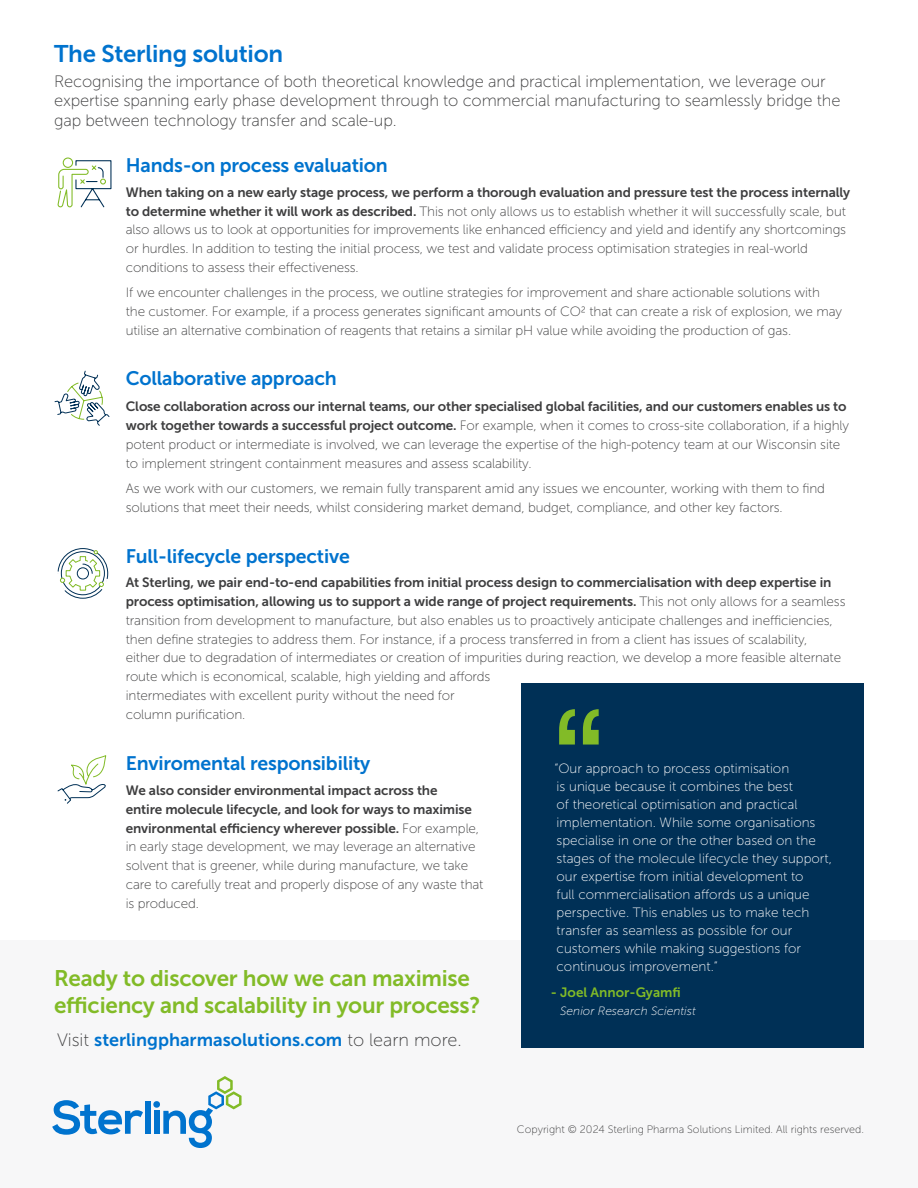
<style>
.page{position:relative;width:918px;height:1188px;background:#fff}
.page>*{position:absolute;margin:0;border:0;box-sizing:border-box;transform-origin:0 0}
.Paragraph_Style_1{font:24px "Museo Sans 700";letter-spacing:-.01em;color:#0073ce}
.Paragraph_Style_4{font:22.5px/27px "Museo Sans 700";letter-spacing:-.01em;color:#82bb27}
.Paragraph_Style_1-2{font:19.5px "Museo Sans 700";letter-spacing:-.01em;color:#0073ce}
.Paragraph_Style_5{font:18px "Museo Sans 700";color:#0073ce}
.Paragraph_Style_2{font:16.5px/19.5px "Museo Sans 100";letter-spacing:-.01em;color:#3e3e3f}
.Paragraph_Style_2-2{font:13.5px/18.8px "Museo Sans 100";letter-spacing:-.01em;color:#3e3e3f}
.Paragraph_Style_3{font:13.5px/18px "Museo Sans 100";color:#fff}
.t1{font:13.5px "Museo Sans 700";color:#82bb27}
.t2{font:italic 12px "Museo Sans 100";color:#fff}
.t3{font:10.8px "Museo Sans 100";color:#3e3e3f}
.s1{font-family:"Museo Sans 700"}
.s2{font-family:"Museo Sans 100";color:#3e3e3f}
</style>
<div class="page">
<svg style="left:54px;top:370px;width:56px;height:56px"></svg>
<div style="left:0;top:941px;width:918px;height:247px;background:#f7f7f8"></div>
<div style="left:522px;top:683px;width:342px;height:365px;background:#003056"></div>
<svg style="left:559px;top:709px;width:40px;height:36px"></svg>
<svg style="left:52px;top:1100px;width:91px;height:35px"></svg>
<div style="left:145px;top:1101px;width:6px;height:33px;background:#0073ce"></div>
<svg style="left:153px;top:1076px;width:89px;height:72px"></svg>
<svg style="left:57px;top:548px;width:52px;height:51px"></svg>
<svg style="left:57px;top:157px;width:55px;height:51px"></svg>
<svg style="left:57px;top:755px;width:50px;height:49px"></svg>
<p class="Paragraph_Style_1" style="left:54px;top:40px;width:231px">The Sterling solution</p>
<p class="Paragraph_Style_2" style="left:54px;top:71px;width:788px">Recognising the importance of both theoretical knowledge and practical implementation, we leverage our expertise spanning early phase development through to commercial manufacturing to seamlessly bridge the gap between technology transfer and scale-up.</p>
<p class="Paragraph_Style_1-2" style="left:126px;top:155px;width:264px">Hands-on process evaluation</p>
<p class="Paragraph_Style_2-2" style="left:126px;top:183px;width:726px"><span class="s1">When taking on a new early stage process, we perform a thorough evaluation and pressure test the process internally to determine whether it will work as described.</span> This not only allows us to establish whether it will successfully scale, but also allows us to look at opportunities for improvements like enhanced efficiency and yield and identify any shortcomings or hurdles. In addition to testing the initial process, we test and validate process optimisation strategies in real-world conditions to assess their effectiveness.</p>
<p class="Paragraph_Style_2-2" style="left:126px;top:283px;width:718px">If we encounter challenges in the process, we outline strategies for improvement and share actionable solutions with the customer. For example, if a process generates significant amounts of CO2 that can create a risk of explosion, we may utilise an alternative combination of reagents that retains a similar pH value while avoiding the production of gas.</p>
<p class="Paragraph_Style_1-2" style="left:126px;top:368px;width:212px">Collaborative approach</p>
<p class="Paragraph_Style_2-2" style="left:126px;top:398px;width:725px"><span class="s1">Close collaboration across our internal teams, our other specialised global facilities, and our customers enables us to work together towards a successful project outcome.</span> For example, when it comes to cross-site collaboration, if a highly potent product or intermediate is involved, we can leverage the expertise of the high-potency team at our Wisconsin site to implement stringent containment measures and assess scalability.</p>
<p class="Paragraph_Style_2-2" style="left:126px;top:479px;width:701px">As we work with our customers, we remain fully transparent amid any issues we encounter, working with them to find solutions that meet their needs, whilst considering market demand, budget, compliance, and other key factors.</p>
<p class="Paragraph_Style_1-2" style="left:126px;top:545px;width:226px">Full-lifecycle perspective</p>
<p class="Paragraph_Style_2-2" style="left:126px;top:574px;width:721px"><span class="s1">At Sterling, we pair end-to-end capabilities from initial process design to commercialisation with deep expertise in process optimisation, allowing us to support a wide range of project requirements.</span> This not only allows for a seamless transition from development to manufacture, but also enables us to proactively anticipate challenges and inefficiencies, then define strategies to address them. For instance, if a process transferred in from a client has issues of scalability,<br>either due to degradation of intermediates or creation of impurities during reaction, we develop a more feasible alternate route which is economical, scalable, high yielding and affords<br>intermediates with excellent purity without the need for<br>column purification.</p>
<p class="Paragraph_Style_1-2" style="left:126px;top:752px;width:246px">Enviromental responsibility</p>
<p class="Paragraph_Style_2-2" style="left:126px;top:781px;width:359px"><span class="s1">We also consider environmental impact across the<br>entire molecule lifecycle, and look for ways to maximise environmental efficiency wherever possible.</span> For example, in early stage development, we may leverage an alternative solvent that is greener, while during manufacture, we take care to carefully treat and properly dispose of any waste that is produced.</p>
<p class="Paragraph_Style_4" style="left:54px;top:965px;width:428px">Ready to discover how we can maximise efficiency and scalability in your process?</p>
<p class="Paragraph_Style_5" style="left:57px;top:1030px;width:406px"><span class="s2">Visit</span> sterlingpharmasolutions.com <span class="s2">to learn more.</span></p>
<p class="Paragraph_Style_3" style="left:554px;top:759px;width:279px">“Our approach to process optimisation<br>is unique because it combines the best<br>of theoretical optimisation and practical implementation. While some organisations specialise in one or the other based on the stages of the molecule lifecycle they support, our expertise from initial development to<br>full commercialisation affords us a unique perspective. This enables us to make tech transfer as seamless as possible for our customers while making suggestions for continuous improvement.”</p>
<p class="t1" style="left:551px;top:985px;width:132px">- Joel Annor-Gyamfi</p>
<p class="t2" style="left:560px;top:1005px;width:137px">Senior Research Scientist</p>
<p class="t3" style="left:517px;top:1123px;width:349px">Copyright © 2024 Sterling Pharma Solutions Limited. All rights reserved.</p>
</div>
